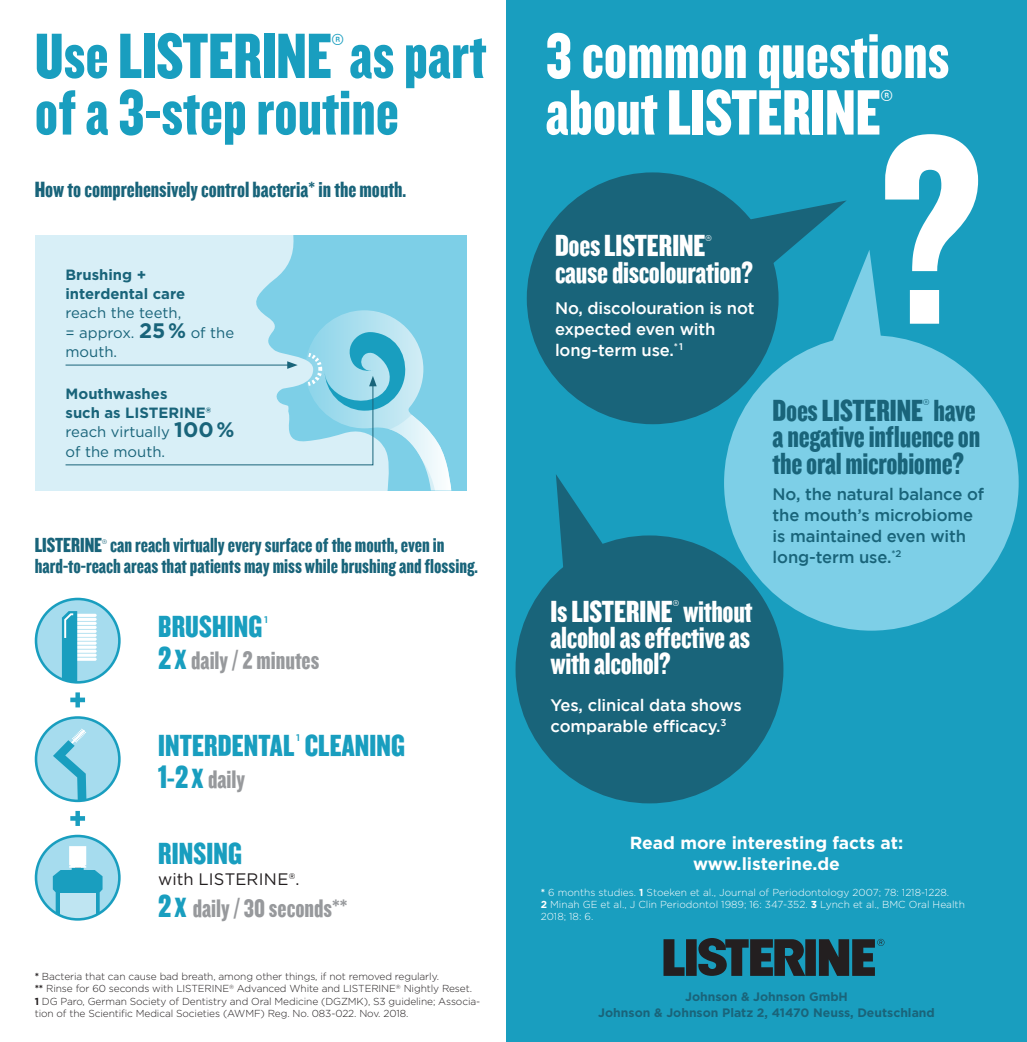
<style>
.page{position:relative;width:1027px;height:1042px;background:#fff}
.page>*{position:absolute;margin:0;border:0;box-sizing:border-box;transform-origin:0 0}
.t1{font:278.25px "Knockout HTF69 Full Liteweight";color:#fff}
.t2{font:66.5px "Knockout HTF69 Full Liteweight";color:#199ebf}
.t3{font:66.5px/56.5px "Knockout HTF69 Full Liteweight";color:#fff}
.t4{font:31.5px/26.2px "Knockout HTF69 Full Liteweight";letter-spacing:-.01em;color:#fff}
.t5{font:31.5px/26.2px "Knockout HTF69 Full Liteweight";letter-spacing:-.01em;color:#19647a}
.t6{font:31.5px "Knockout HTF69 Full Liteweight";letter-spacing:.005em;color:#199ebf}
.t7{font:26.07px "Knockout HTF69 Full Liteweight";color:#97999c}
.t8{font:22.75px "Knockout HTF69 Full Liteweight";color:#19647a}
.t9{font:21px "Knockout HTF69 Full Liteweight";color:#19647a}
.t10{font:700 17.5px/21px "Gotham";color:#fff;text-align:center}
.t11{font:17.5px "Knockout HTF69 Full Liteweight";color:#fff}
.t12{font:17.5px "Knockout HTF69 Full Liteweight";color:#199ebf}
.t13{font:500 16.62px/21px "Gotham";letter-spacing:-.01em;color:#fff}
.t14{font:500 16.62px/21px "Gotham";letter-spacing:-.01em;color:#19647a}
.t15{font:16.62px "Gotham";letter-spacing:.01em;color:#231f20}
.t16{font:700 14.88px/19.2px "Gotham";color:#19647a}
.t17{font:14.88px/19.2px "Gotham";color:#19647a}
.t18{font:700 12.25px/15.8px "Gotham";color:#19647a;text-align:center}
.t19{font:300 10.15px/12.2px "Gotham";letter-spacing:-.01em;color:#231f20}
.t20{font:300 10.15px/12.2px "Gotham";color:#fff}
.t21{font:500 9.62px "Gotham";color:#199ebf}
.t22{font:9.1px "Knockout HTF69 Full Liteweight";color:#fff}
.t23{font:9.1px "Knockout HTF69 Full Liteweight";color:#19647a}
.t24{font:7.17px "Knockout HTF69 Full Liteweight";color:#19647a}
.s1{font-weight:700;font-size:21px}
.s2{font-weight:400}
.s3{font-size:21px}
.s4{font-family:"Anton";font-size:26.25px;color:#199ebf}
.s5{font-weight:700}
</style>
<div class="page">
<div style="left:506px;top:0;width:521px;height:1042px;background:#199ebf"></div>
<div style="left:686px;top:939px;width:11px;height:37px;background:#231f20"></div>
<svg style="left:663px;top:939px;width:21px;height:37px"></svg>
<svg style="left:698px;top:938px;width:107px;height:38px"></svg>
<div style="left:805px;top:939px;width:11px;height:37px;background:#231f20"></div>
<svg style="left:819px;top:939px;width:65px;height:37px"></svg>
<svg style="left:527px;top:172px;width:204px;height:252px;fill:#19647a"></svg>
<svg style="left:515px;top:535px;width:268px;height:268px;fill:#19647a"></svg>
<svg style="left:724px;top:335px;width:295px;height:296px;fill:#7dcfe7"></svg>
<svg style="left:556px;top:474px;width:63px;height:100px"></svg>
<svg style="left:726px;top:200px;width:158px;height:165px"></svg>
<div style="left:35px;top:235px;width:431px;height:256px;background:#d8eff7"></div>
<svg style="left:256px;top:235px;width:210px;height:256px;background:#85d1e8"></svg>
<div style="left:36px;top:599px;width:83px;height:83px;background:#a6dcee;border-radius:50%"></div>
<hr style="left:76px;top:614px;width:21px;height:3px;background:#fff;border-radius:2px">
<hr style="left:76px;top:618px;width:21px;height:3px;background:#fff;border-radius:2px">
<hr style="left:76px;top:626px;width:21px;height:3px;background:#fff;border-radius:2px">
<hr style="left:76px;top:634px;width:21px;height:3px;background:#fff;border-radius:2px">
<svg style="left:76px;top:641px;width:21px;height:4px"></svg>
<svg style="left:76px;top:649px;width:21px;height:4px"></svg>
<svg style="left:76px;top:657px;width:21px;height:4px"></svg>
<hr style="left:76px;top:622px;width:21px;height:3px;background:#fff;border-radius:2px">
<hr style="left:76px;top:630px;width:21px;height:3px;background:#fff;border-radius:2px">
<svg style="left:76px;top:637px;width:21px;height:4px"></svg>
<svg style="left:76px;top:645px;width:21px;height:4px"></svg>
<svg style="left:76px;top:653px;width:21px;height:4px"></svg>
<svg style="left:62px;top:611px;width:15px;height:71px"></svg>
<div style="left:35px;top:598px;width:86px;height:85px;border:3px solid #199ebf;border-radius:50%"></div>
<div style="left:36px;top:836px;width:83px;height:83px;background:#a6dcee;border-radius:50%"></div>
<svg style="left:53px;top:846px;width:50px;height:71px"></svg>
<div style="left:60px;top:893px;width:35px;height:26px;background:#bfe5f2"></div>
<div style="left:35px;top:835px;width:86px;height:85px;border:3px solid #199ebf;border-radius:50%"></div>
<div style="left:36px;top:717px;width:83px;height:84px;background:#a6dcee;border-radius:50%"></div>
<svg style="left:53px;top:728px;width:34px;height:73px"></svg>
<div style="left:35px;top:716px;width:86px;height:86px;border:3px solid #199ebf;border-radius:50%"></div>
<svg style="left:65px;top:310px;width:386px;height:181px"></svg>
<svg style="left:70px;top:692px;width:15px;height:15px"></svg>
<svg style="left:70px;top:811px;width:15px;height:15px"></svg>
<h2 class="t2" style="left:35px;top:22px;width:453px">Use LISTERINE as part</h2>
<h3 class="t12" style="left:332px;top:30px;width:13px">®</h3>
<h2 class="t2" style="left:35px;top:78px;width:366px">of a 3-step routine</h2>
<h3 class="t8" style="left:35px;top:177px;width:373px">How to comprehensively control bacteria* in the mouth.</h3>
<h3 class="t16" style="left:65px;top:265px;width:121px">Brushing + interdental care</h3>
<h3 class="t17" style="left:65px;top:303px;width:170px">reach the teeth,<br>= approx. <span class="s1">25 %</span> of the mouth.</h3>
<h3 class="t16" style="left:66px;top:384px;width:171px">Mouthwashes<br>such as LISTERINE® <span class="s2">reach virtually</span> <span class="s3">100 % </span><span class="s2">of the mouth.</span></h3>
<h3 class="t9" style="left:35px;top:534px;width:411px">LISTERINE can reach virtually every surface of the mouth, even in</h3>
<p class="t24" style="left:102px;top:538px;width:6px">®</p>
<h3 class="t9" style="left:35px;top:555px;width:445px">hard-to-reach areas that patients may miss while brushing and flossing.</h3>
<h3 class="t6" style="left:158px;top:610px;width:106px">BRUSHING</h3>
<p class="t21" style="left:264px;top:614px;width:5px">1</p>
<h3 class="t7" style="left:158px;top:647px;width:163px"><span class="s4">2 X</span> daily / 2 minutes</h3>
<h3 class="t6" style="left:158px;top:729px;width:248px">INTERDENTAL CLEANING</h3>
<p class="t21" style="left:296px;top:732px;width:5px">1</p>
<h3 class="t7" style="left:158px;top:766px;width:88px"><span class="s4">1–2 X</span> daily</h3>
<h3 class="t6" style="left:158px;top:837px;width:85px">RINSING</h3>
<h3 class="t15" style="left:158px;top:868px;width:143px">with LISTERINE®.</h3>
<h3 class="t7" style="left:158px;top:895px;width:191px"><span class="s4">2 X</span> daily / 30 seconds**</h3>
<p class="t19" style="left:35px;top:970px;width:447px"><span class="s5">*</span> Bacteria that can cause bad breath, among other things, if not removed regularly.<br><span class="s5">**</span> Rinse for 60 seconds with LISTERINE<sup>®</sup> Advanced White and LISTERINE<sup>®</sup> Nightly Reset.<br><span class="s5">1</span> DG Paro, German Society of Dentistry and Oral Medicine (DGZMK), S3 guideline; Associa&shy;tion of the Scientific Medical Societies (AWMF) Reg. No. 083-022. Nov. 2018.</p>
<h2 class="t3" style="left:546px;top:29px;width:405px">3 common questions about LISTERINE</h2>
<h3 class="t11" style="left:881px;top:86px;width:13px">®</h3>
<h1 class="t1" style="left:880px;top:87px;width:104px">?</h1>
<h3 class="t4" style="left:555px;top:233px;width:152px">Does LISTERINE</h3>
<p class="t22" style="left:705px;top:233px;width:8px">®</p>
<h3 class="t4" style="left:555px;top:260px;width:199px">cause discolouration?</h3>
<h3 class="t13" style="left:555px;top:297px;width:201px">No, discolouration is not expected even with long-term use.<sup>*1</sup></h3>
<p class="t22" style="left:673px;top:598px;width:8px">®</p>
<h3 class="t4" style="left:551px;top:625px;width:201px">alcohol as effective as with alcohol?</h3>
<h3 class="t13" style="left:551px;top:694px;width:193px">Yes, clinical data shows comparable efficacy.<sup>3</sup></h3>
<h3 class="t4" style="left:551px;top:599px;width:203px">Is LISTERINE without</h3>
<p class="t23" style="left:923px;top:397px;width:8px">®</p>
<h3 class="t5" style="left:773px;top:424px;width:209px">a negative influence on the oral microbiome?</h3>
<h3 class="t14" style="left:773px;top:483px;width:213px">No, the natural balance of the mouth’s microbiome is maintained even with long-term use.<sup>*2</sup></h3>
<h3 class="t5" style="left:773px;top:398px;width:205px">Does LISTERINE have</h3>
<h3 class="t10" style="left:630px;top:832px;width:275px">Read more interesting facts at: www.listerine.de</h3>
<p class="t20" style="left:541px;top:886px;width:426px"><span class="s5">*</span> 6 months studies. <span class="s5">1</span> Stoeken et al., Journal of Periodontology 2007; 78: 1218-1228.<br><span class="s5">2</span> Minah GE et al., J Clin Periodontol 1989; 16: 347-352. <span class="s5">3</span> Lynch et al., BMC Oral Health<br>2018; 18: 6.</p>
<p class="t18" style="left:598px;top:989px;width:338px">Johnson &amp; Johnson GmbH<br>Johnson &amp; Johnson Platz 2, 41470 Neuss, Deutschland</p>
</div>
